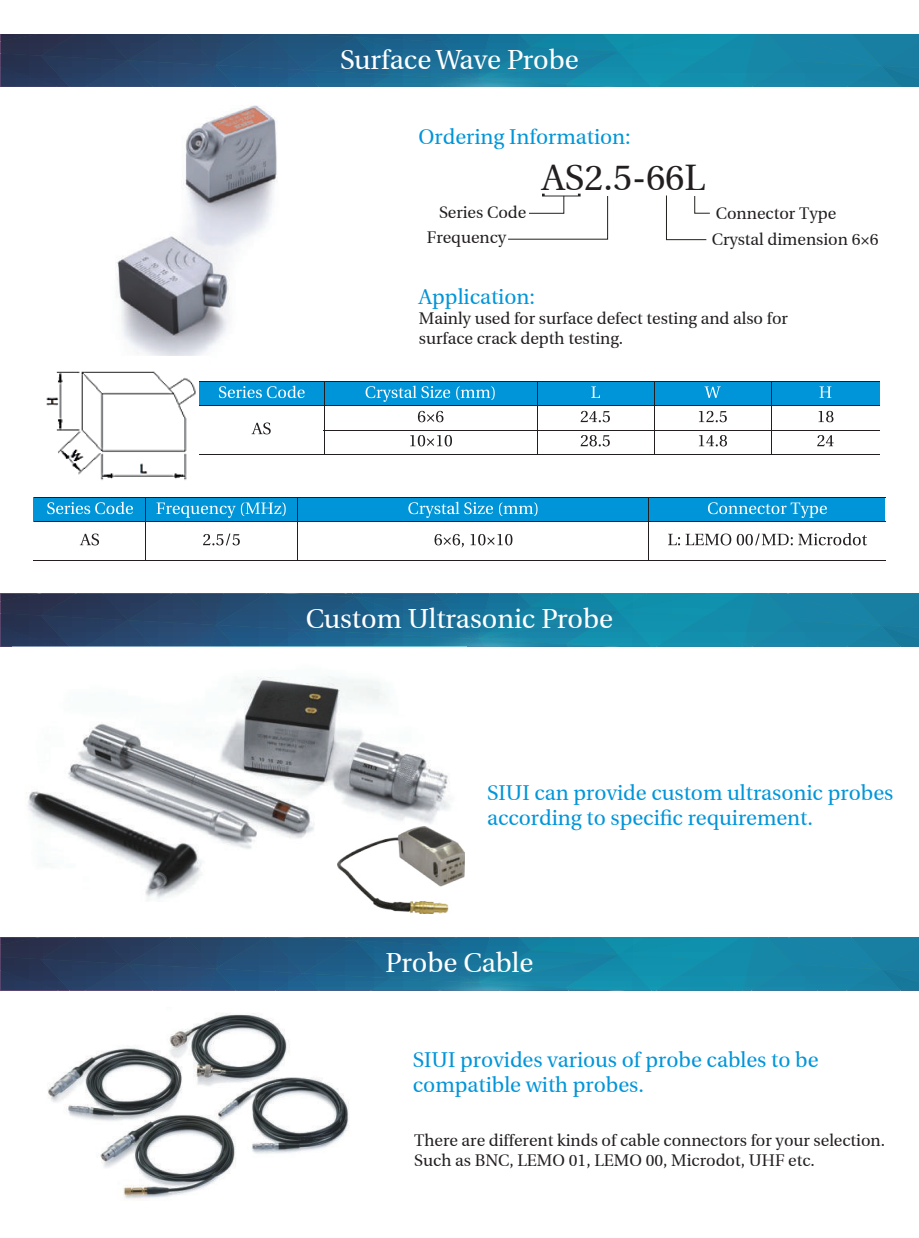
<style>
.page{position:relative;width:919px;height:1238px;background:#fff}
.page>*{position:absolute;margin:0;border:0;box-sizing:border-box;transform-origin:0 0}
.t1{font:36px "Heuristica";color:#231f20}
.t2{font:27px "Heuristica";color:#fff}
.t3{font:21px/25.2px "Heuristica";color:#0095d9}
.t4{font:16.5px/19.8px "Heuristica";color:#231f20}
</style>
<div class="page">
<img style="left:115px;top:105px;width:162px;height:251px">
<svg style="left:508px;top:194px;width:100px;height:46px"></svg>
<svg style="left:666px;top:195px;width:44px;height:45px"></svg>
<img style="left:46px;top:371px;width:150px;height:109px">
<img style="left:13px;top:646px;width:453px;height:255px">
<img style="left:47px;top:1013px;width:302px;height:188px">
<img style="left:337px;top:826px;width:128px;height:87px">
<div style="left:199px;top:381px;width:680px;height:25px;background:#0095d9"></div>
<div style="left:34px;top:497px;width:851px;height:25px;background:#0095d9"></div>
<svg style="left:219px;top:385px;width:85px;height:13px"></svg>
<svg style="left:365px;top:385px;width:129px;height:17px"></svg>
<svg style="left:591px;top:386px;width:9px;height:12px"></svg>
<hr style="left:199px;top:381px;width:680px;height:1px;background:#231f20">
<svg style="left:251px;top:422px;width:20px;height:12px"></svg>
<svg style="left:418px;top:411px;width:25px;height:11px"></svg>
<svg style="left:580px;top:411px;width:30px;height:11px"></svg>
<hr style="left:199px;top:405px;width:680px;height:1px;background:#231f20">
<svg style="left:410px;top:435px;width:42px;height:11px"></svg>
<svg style="left:580px;top:435px;width:29px;height:11px"></svg>
<hr style="left:324px;top:430px;width:555px;height:1px;background:#231f20">
<hr style="left:199px;top:454px;width:125px;height:1px;background:#231f20">
<svg style="left:324px;top:382px;width:1px;height:72px"></svg>
<hr style="left:324px;top:454px;width:212px;height:1px;background:#231f20">
<hr style="left:537px;top:454px;width:116px;height:1px;background:#231f20">
<hr style="left:654px;top:454px;width:116px;height:1px;background:#231f20">
<svg style="left:699px;top:382px;width:134px;height:72px"></svg>
<hr style="left:771px;top:454px;width:108px;height:1px;background:#231f20">
<svg style="left:47px;top:501px;width:86px;height:13px"></svg>
<svg style="left:156px;top:502px;width:130px;height:16px"></svg>
<svg style="left:408px;top:501px;width:129px;height:17px"></svg>
<svg style="left:708px;top:502px;width:118px;height:16px"></svg>
<hr style="left:35px;top:497px;width:850px;height:1px;background:#231f20">
<svg style="left:145px;top:498px;width:1px;height:23px"></svg>
<svg style="left:297px;top:498px;width:1px;height:23px"></svg>
<svg style="left:648px;top:498px;width:1px;height:23px"></svg>
<svg style="left:80px;top:533px;width:19px;height:12px"></svg>
<svg style="left:203px;top:533px;width:37px;height:12px"></svg>
<svg style="left:434px;top:534px;width:78px;height:13px"></svg>
<svg style="left:668px;top:533px;width:199px;height:12px"></svg>
<hr style="left:35px;top:521px;width:850px;height:1px;background:#231f20">
<hr style="left:33px;top:560px;width:112px;height:1px;background:#231f20">
<hr style="left:145px;top:522px;width:1px;height:38px;background:#231f20">
<hr style="left:146px;top:560px;width:151px;height:1px;background:#231f20">
<hr style="left:297px;top:522px;width:1px;height:38px;background:#231f20">
<hr style="left:298px;top:560px;width:350px;height:1px;background:#231f20">
<hr style="left:648px;top:522px;width:1px;height:38px;background:#231f20">
<hr style="left:649px;top:560px;width:236px;height:1px;background:#231f20">
<svg style="left:0;top:34px;width:918px;height:53px;background:#1d6a8e"></svg>
<svg style="left:0;top:594px;width:918px;height:52px;background:#1c6a8e"></svg>
<svg style="left:0;top:937px;width:918px;height:53px;background:#1d6a8e"></svg>
<h2 class="t2" style="left:340px;top:45px;width:240px">Surface Wave Probe</h2>
<h2 class="t2" style="left:341px;top:57px;width:240px">Surface Wave Probe</h2>
<p class="t3" style="left:418px;top:125px;width:214px">Ordering Information:</p>
<h1 class="t1" style="left:542px;top:158px;width:164px">AS2.5-66L</h1>
<p class="t4" style="left:426px;top:199px;width:101px;line-height:25.7px;text-indent:12px">Series Code<br>Frequency</p>
<p class="t4" style="left:711px;top:201px;width:168px;line-height:25.3px">Connector Type<br>Crystal dimension 6×6</p>
<p class="t3" style="left:419px;top:285px;width:118px">Application:</p>
<p class="t4" style="left:419px;top:309px;width:370px">Mainly used for surface defect testing and also for surface crack depth testing.</p>
<h2 class="t2" style="left:306px;top:604px;width:309px">Custom Ultrasonic Probe</h2>
<p class="t3" style="left:487px;top:780px;width:408px">SIUI can provide custom ultrasonic probes according to specific requirement.</p>
<h2 class="t2" style="left:385px;top:948px;width:149px">Probe Cable</h2>
<h2 class="t2" style="left:388px;top:954px;width:149px">Probe Cable</h2>
<p class="t3" style="left:413px;top:1047px;width:407px">SIUI provides various of probe cables to be compatible with probes.</p>
<p class="t4" style="left:414px;top:1130px;width:472px">There are different kinds of cable connectors for your selection.<br>Such as BNC, LEMO 01, LEMO 00, Microdot, UHF etc.</p>
</div>
